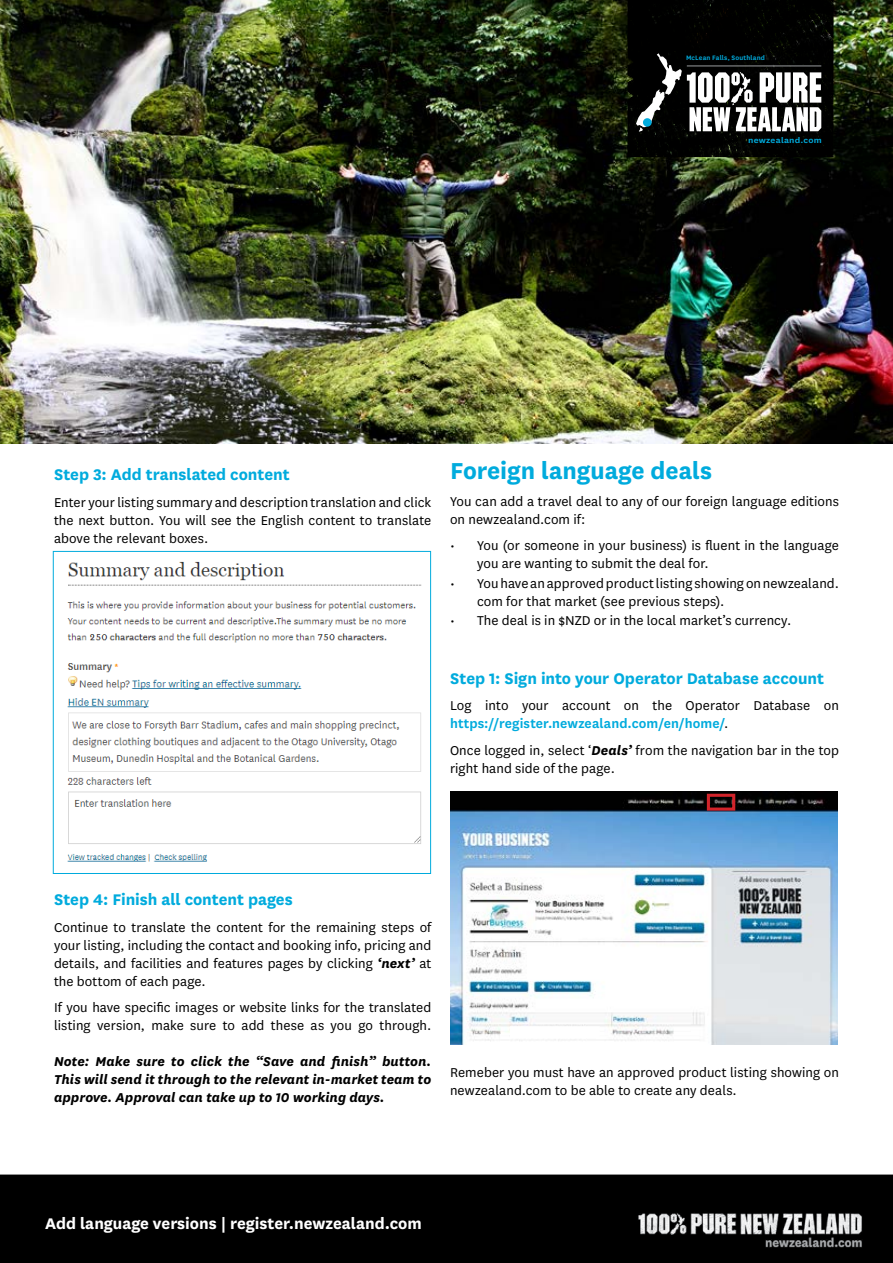
<style>
.page{position:relative;width:893px;height:1263px;background:#fff}
.page>*{position:absolute;margin:0;border:0;box-sizing:border-box;transform-origin:0 0}
.t1{font:700 27px "National";letter-spacing:-.005em;color:#00abdd}
.t2{font:700 18px "National";color:#00abdd}
.t3{font:700 18px "National";color:#fff}
.t4{font:15px/18px "National";letter-spacing:.005em;color:#000}
.t5{font:italic 700 15px/18px "National";color:#000;text-align:justify}
.t6{font:600 9px "National";letter-spacing:.02em;color:#00abdd;scale:1.12 1}
.t7{font:600 7.5px "National";letter-spacing:.02em;color:#00abdd}
.s1{font-weight:600;color:#00abdd}
.s2{font-weight:700;font-style:italic}
</style>
<div class="page">
<img style="left:0;top:0;width:893px;height:444px">
<img style="left:622px;top:0;width:218px;height:157px">
<svg style="left:636px;top:53px;width:185px;height:79px"></svg>
<div style="left:643px;top:118px;width:9px;height:9px;background:#00abdd;border-radius:50%"></div>
<div style="left:0;top:1174px;width:893px;height:89px;background:#000"></div>
<img style="left:630px;top:1205px;width:232px;height:46px">
<img style="left:67px;top:561px;width:355px;height:301px">
<div style="left:53px;top:551px;width:378px;height:323px;border:1px solid #00abdd"></div>
<img style="left:451px;top:791px;width:387px;height:253px">
<div style="left:707px;top:794px;width:28px;height:17px;border:3px solid #d2232a"></div>
<div style="left:510px;top:1026px;width:90px;height:12px;background:#fff"></div>
<p class="t7" style="left:686px;top:53px;width:80px">McLean Falls, Southland</p>
<p class="t6" style="left:748px;top:134px;width:67px">newzealand.com</p>
<p class="t2" style="left:54px;top:462px;width:237px">Step 3: Add translated content</p>
<p class="t4" style="left:54px;top:492px;width:379px;text-align:justify">Enter your listing summary and description translation and click the next button. You will see the English content to translate above the relevant boxes.</p>
<h1 class="t1" style="left:450px;top:452px;width:264px">Foreign language deals</h1>
<p class="t4" style="left:450px;top:492px;width:390px">You can add a travel deal to any of our foreign language editions on newzealand.com if:</p>
<p class="t4" style="left:477px;top:536px;width:363px;text-indent:-27px">• You (or someone in your business) is fluent in the language you are wanting to submit the deal for.</p>
<p class="t4" style="left:477px;top:574px;width:363px;text-indent:-27px">• You have an approved product listing showing on newzealand. com for that market (see previous steps).</p>
<p class="t4" style="left:450px;top:611px;width:343px">• The deal is in $NZD or in the local market’s currency.</p>
<p class="t2" style="left:450px;top:666px;width:376px">Step 1: Sign into your Operator Database account</p>
<p class="t4" style="left:450px;top:696px;width:390px">Log into your account on the Operator Database on <span class="s1">https://register.newzealand.com/en/home/</span>.</p>
<p class="t4" style="left:450px;top:741px;width:390px">Once logged in, select ‘<span class="s2">Deals’</span> from the navigation bar in the top right hand side of the page.</p>
<p class="t2" style="left:54px;top:887px;width:240px">Step 4: Finish all content pages</p>
<p class="t4" style="left:54px;top:917px;width:379px;text-align:justify">Continue to translate the content for the remaining steps of your listing, including the contact and booking info, pricing and details, and facilities and features pages by clicking <span class="s2">‘next’</span> at the bottom of each page.</p>
<p class="t4" style="left:54px;top:998px;width:379px">If you have specific images or website links for the translated listing version, make sure to add these as you go through.</p>
<p class="t5" style="left:54px;top:1052px;width:379px">Note: Make sure to click the “Save and finish” button.<br>This will send it through to the relevant in-market team to approve. Approval can take up to 10 working days.</p>
<p class="t4" style="left:450px;top:1063px;width:390px">Remeber you must have an approved product listing showing on newzealand.com to be able to create any deals.</p>
<p class="t3" style="left:45px;top:1211px;width:378px">Add language versions | register.newzealand.com</p>
</div>
